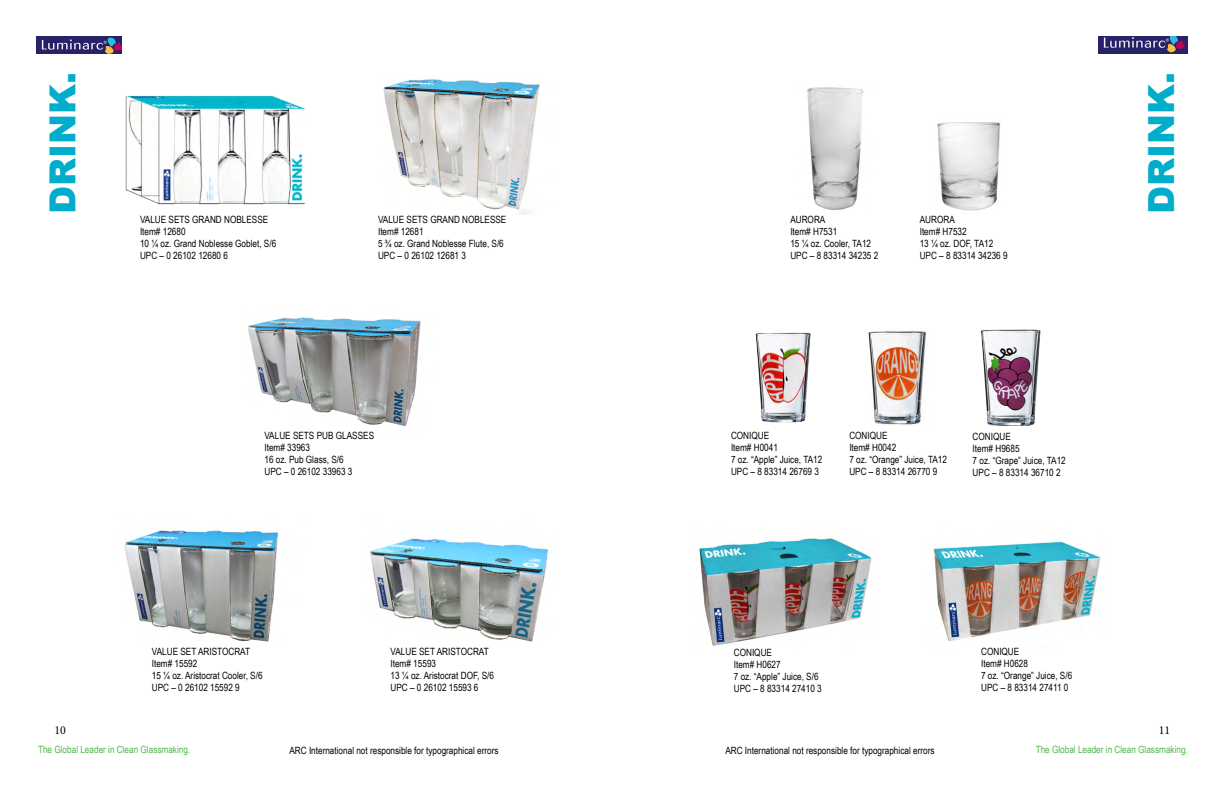
<style>
.page{position:relative;width:1224px;height:792px;background:#fff}
.page>*{position:absolute;margin:0;border:0;box-sizing:border-box;transform-origin:0 0}
.t1{font:900 36px "Arial";color:#00adca}
.t2{font:12px "Minion Pro";color:#000}
.t3{font:10px/12px "Arial Narrow";color:#000}
.t4{font:10px "Arial Narrow";color:#50b849}
</style>
<div class="page">
<img style="left:1098px;top:36px;width:90px;height:18px">
<img style="left:36px;top:36px;width:85px;height:18px">
<img style="left:124px;top:528px;width:154px;height:114px">
<img style="left:370px;top:538px;width:178px;height:104px">
<img style="left:248px;top:317px;width:173px;height:110px">
<img style="left:383px;top:79px;width:157px;height:136px">
<img style="left:125px;top:95px;width:180px;height:110px">
<img style="left:697px;top:538px;width:175px;height:108px">
<img style="left:933px;top:541px;width:168px;height:100px">
<img style="left:755px;top:333px;width:56px;height:90px">
<img style="left:868px;top:331px;width:58px;height:94px">
<img style="left:981px;top:329px;width:60px;height:97px">
<img style="left:807px;top:87px;width:57px;height:123px">
<img style="left:937px;top:122px;width:64px;height:89px">
<h1 class="t1" style="left:37px;top:214px;width:143px;rotate:-90deg">DRINK.</h1>
<p class="t3" style="left:140px;top:213px;width:138px">VALUE SETS GRAND NOBLESSE<br>Item# 12680<br>10 ¼ oz. Grand Noblesse Goblet, S/6<br>UPC – 0 26102 12680 6</p>
<p class="t3" style="left:378px;top:213px;width:130px">VALUE SETS GRAND NOBLESSE<br>Item# 12681<br>5 ¾ oz. Grand Noblesse Flute, S/6<br>UPC – 0 26102 12681 3</p>
<p class="t3" style="left:264px;top:430px;width:111px">VALUE SETS PUB GLASSES<br>Item# 33963<br>16 oz. Pub Glass, S/6<br>UPC – 0 26102 33963 3</p>
<p class="t3" style="left:152px;top:645px;width:112px">VALUE SET ARISTOCRAT<br>Item# 15592<br>15 ¼ oz. Aristocrat Cooler, S/6<br>UPC – 0 26102 15592 9</p>
<p class="t3" style="left:391px;top:645px;width:105px">VALUE SET ARISTOCRAT<br>Item# 15593<br>13 ¼ oz. Aristocrat DOF, S/6<br>UPC – 0 26102 15593 6</p>
<p class="t3" style="left:790px;top:213px;width:89px">AURORA<br>Item# H7531<br>15 ¼ oz. Cooler, TA12<br>UPC – 8 83314 34235 2</p>
<p class="t3" style="left:920px;top:213px;width:89px">AURORA<br>Item# H7532<br>13 ¼ oz. DOF, TA12<br>UPC – 8 83314 34236 9</p>
<p class="t3" style="left:731px;top:430px;width:93px">CONIQUE<br>Item# H0041<br>7 oz. “Apple” Juice, TA12<br>UPC – 8 83314 26769 3</p>
<p class="t3" style="left:849px;top:430px;width:99px">CONIQUE<br>Item# H0042<br>7 oz. “Orange” Juice, TA12<br>UPC – 8 83314 26770 9</p>
<p class="t3" style="left:973px;top:430px;width:95px">CONIQUE<br>Item# H9685<br>7 oz. “Grape” Juice, TA12<br>UPC – 8 83314 36710 2</p>
<p class="t3" style="left:734px;top:646px;width:89px">CONIQUE<br>Item# H0627<br>7 oz. “Apple” Juice, S/6<br>UPC – 8 83314 27410 3</p>
<p class="t3" style="left:981px;top:645px;width:93px">CONIQUE<br>Item# H0628<br>7 oz. “Orange” Juice, S/6<br>UPC – 8 83314 27411 0</p>
<h1 class="t1" style="left:1135px;top:214px;width:143px;rotate:-90deg">DRINK.</h1>
<p class="t2" style="left:55px;top:722px;width:13px">10</p>
<p class="t2" style="left:1159px;top:722px;width:13px">11</p>
<p class="t4" style="left:38px;top:742px;width:154px">The Global Leader in Clean Glassmaking.</p>
<p class="t3" style="left:289px;top:744px;width:211px">ARC International not responsible for typographical errors</p>
<p class="t3" style="left:725px;top:744px;width:211px">ARC International not responsible for typographical errors</p>
<p class="t4" style="left:1036px;top:742px;width:154px">The Global Leader in Clean Glassmaking.</p>
</div>
